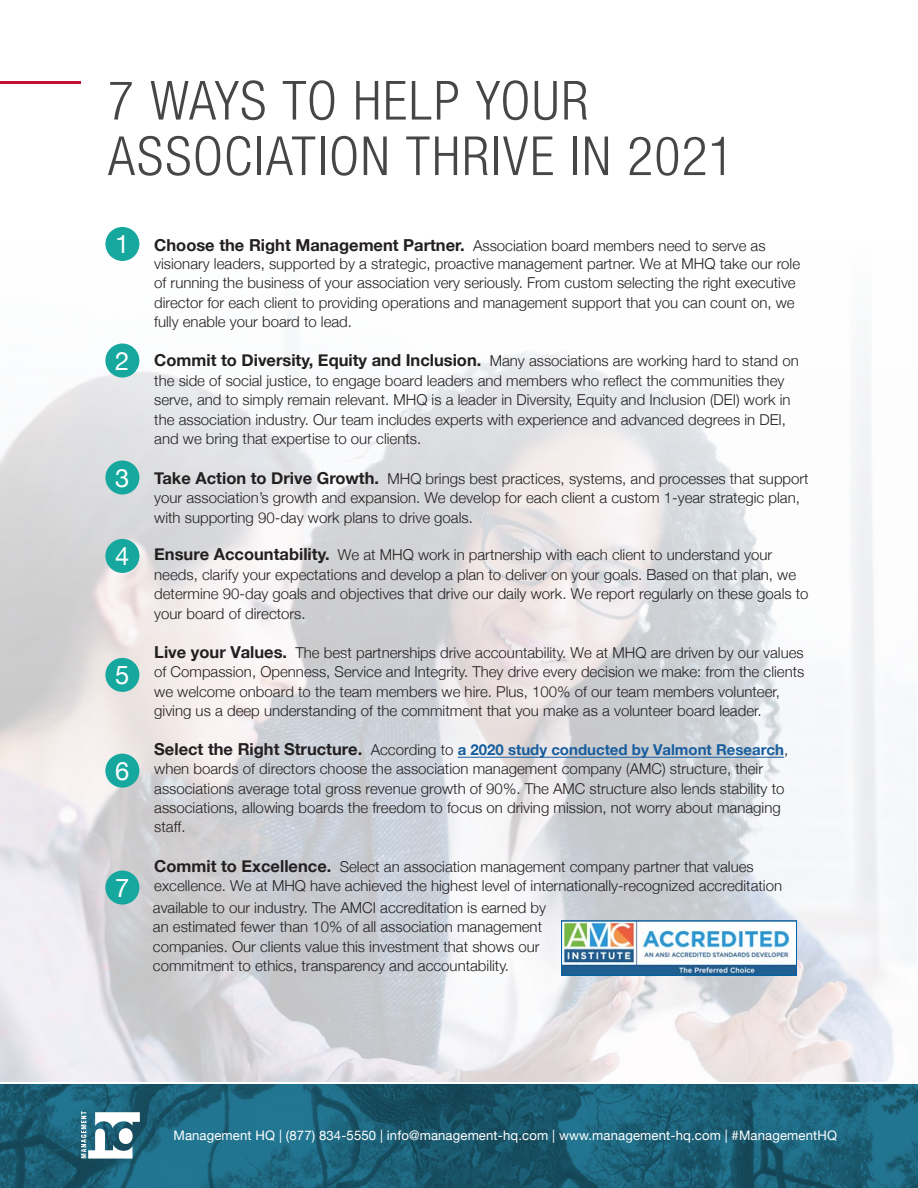
<style>
.page{position:relative;width:918px;height:1188px;background:#fff}
.page>*{position:absolute;margin:0;border:0;box-sizing:border-box;transform-origin:0 0}
.headings{font:300 condensed 54px/55.5px "Helvetica Neue LT Std";letter-spacing:.03em;color:#454647}
.Subheads{font:25.5px "Helvetica Neue";color:#fff}
.body{font:300 15px/19.4px "Helvetica Neue";color:#231f20}
.t1{font:13.2px "Helvetica Neue";letter-spacing:.01em;color:#fff}
.s1{font-weight:700;font-size:16.5px}
.s2{font-weight:700;color:#175d9e}
</style>
<div class="page">
<img style="left:0;top:241px;width:917px;height:840px">
<hr style="left:0;top:81px;width:81px;height:3px;background:#c3102f">
<svg style="left:0;top:1084px;width:918px;height:104px;background:#1c6077"></svg>
<svg style="left:81px;top:1111px;width:59px;height:48px"></svg>
<div style="left:105px;top:227px;width:34px;height:34px;background:#16a89e;border-radius:50%"></div>
<div style="left:105px;top:344px;width:34px;height:34px;background:#16a89e;border-radius:50%"></div>
<div style="left:105px;top:460px;width:34px;height:35px;background:#16a89e;border-radius:50%"></div>
<div style="left:105px;top:539px;width:34px;height:34px;background:#16a89e;border-radius:50%"></div>
<div style="left:105px;top:658px;width:34px;height:34px;background:#16a89e;border-radius:50%"></div>
<div style="left:105px;top:754px;width:34px;height:34px;background:#16a89e;border-radius:50%"></div>
<div style="left:105px;top:871px;width:34px;height:34px;background:#16a89e;border-radius:50%"></div>
<img style="left:563px;top:923px;width:232px;height:51px">
<div style="left:561px;top:921px;width:236px;height:55px;border:1px solid #0163a7"></div>
<hr style="left:458px;top:757px;width:326px;height:1px;background:#175d9e">
<p class="headings" style="left:108px;top:72px;width:628px">7 WAYS TO HELP YOUR<br>ASSOCIATION THRIVE IN 2021</p>
<p class="Subheads" style="left:115px;top:226px;width:16px">1</p>
<p class="body" style="left:154px;top:235px;width:613px"><span class="s1">Choose the Right Management Partner.</span> Association board members need to serve as</p>
<p class="body" style="left:154px;top:253px;width:647px">visionary leaders, supported by a strategic, proactive management partner. We at MHQ take our role of running the business of your association very seriously. From custom selecting the right executive director for each client to providing operations and management support that you can count on, we fully enable your board to lead.</p>
<p class="body" style="left:154px;top:350px;width:646px"><span class="s1">Commit to Diversity, Equity and Inclusion.</span> Many associations are working hard to stand on the side of social justice, to engage board leaders and members who reflect the communities they serve, and to simply remain relevant. MHQ is a leader in Diversity, Equity and Inclusion (DEI) work in the association industry. Our team includes experts with experience and advanced degrees in DEI, and we bring that expertise to our clients.</p>
<p class="body" style="left:154px;top:467px;width:656px"><span class="s1">Take Action to Drive Growth.</span> MHQ brings best practices, systems, and processes that support your association’s growth and expansion. We develop for each client a custom 1-year strategic plan, with supporting 90-day work plans to drive goals.</p>
<p class="body" style="left:154px;top:544px;width:656px"><span class="s1">Ensure Accountability.</span> We at MHQ work in partnership with each client to understand your needs, clarify your expectations and develop a plan to deliver on your goals. Based on that plan, we determine 90-day goals and objectives that drive our daily work. We report regularly on these goals to your board of directors.</p>
<p class="body" style="left:154px;top:642px;width:652px"><span class="s1">Live your Values.</span> The best partnerships drive accountability. We at MHQ are driven by our values of Compassion, Openness, Service and Integrity. They drive every decision we make: from the clients we welcome onboard to the team members we hire. Plus, 100% of our team members volunteer, giving us a deep understanding of the commitment that you make as a volunteer board leader.</p>
<p class="body" style="left:154px;top:739px;width:636px"><span class="s1">Select the Right Structure.</span> According to <span class="s2">a 2020 study conducted by Valmont Research</span>, when boards of directors choose the association management company (AMC) structure, their associations average total gross revenue growth of 90%. The AMC structure also lends stability to associations, allowing boards the freedom to focus on driving mission, not worry about managing staff.</p>
<p class="body" style="left:154px;top:856px;width:629px"><span class="s1">Commit to Excellence.</span> Select an association management company partner that values excellence. We at MHQ have achieved the highest level of internationally-recognized accreditation</p>
<p class="body" style="left:153px;top:896px;width:395px">available to our industry. The AMCI accreditation is earned by an estimated fewer than 10% of all association management companies. Our clients value this investment that shows our commitment to ethics, transparency and accountability.</p>
<p class="Subheads" style="left:115px;top:342px;width:16px">2</p>
<p class="Subheads" style="left:115px;top:459px;width:16px">3</p>
<p class="Subheads" style="left:115px;top:538px;width:16px">4</p>
<p class="Subheads" style="left:115px;top:657px;width:16px">5</p>
<p class="Subheads" style="left:115px;top:752px;width:16px">6</p>
<p class="Subheads" style="left:115px;top:869px;width:16px">7</p>
<p class="t1" style="left:173px;top:1126px;width:665px">Management HQ | (877) 834-5550 | info@management-hq.com | www.management-hq.com | #ManagementHQ</p>
</div>
